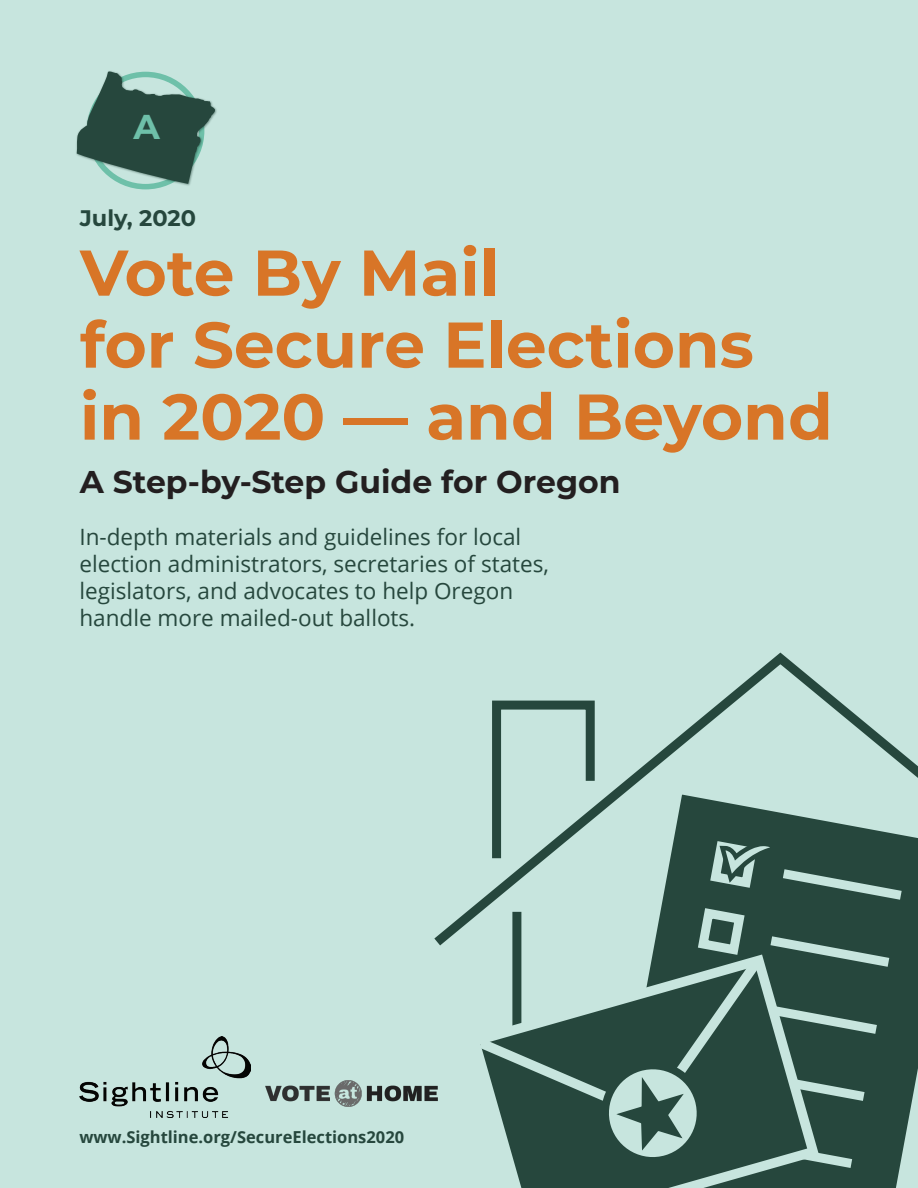
<style>
.page{position:relative;width:918px;height:1188px;background:#c7e5de}
.page>*{position:absolute;margin:0;border:0;box-sizing:border-box;transform-origin:0 0}
.t1{font:700 64.5px/72px "Montserrat";color:#d87527}
.t2{font:700 34.5px "Montserrat";color:#6ec0a9}
.t3{font:700 31.5px "Montserrat";color:#231f20}
.t4{font:22.5px/27px "Open Sans";color:#26473d}
.t5{font:700 22.5px "Montserrat";color:#26473d}
.t6{font:700 16.5px "Open Sans";color:#26473d}
</style>
<div class="page">
<img style="left:79px;top:1037px;width:172px;height:81px">
<img style="left:266px;top:1080px;width:171px;height:27px">
<div style="left:425px;top:646px;width:493px;height:309px;background:#c7e5de"></div>
<svg style="left:819px;top:779px;width:99px;height:409px"></svg>
<svg style="left:469px;top:1127px;width:350px;height:61px;fill:#26473d"></svg>
<div style="left:469px;top:951px;width:19px;height:176px;background:#c7e5de"></div>
<svg style="left:488px;top:696px;width:423px;height:480px"></svg>
<img style="left:74px;top:69px;width:145px;height:119px">
<svg style="left:77px;top:70px;width:138px;height:119px"></svg>
<h2 class="t2" style="left:134px;top:102px;width:28px">A</h2>
<p class="t5" style="left:80px;top:202px;width:118px">July, 2020</p>
<h1 class="t1" style="left:80px;top:234px;width:754px">Vote By Mail<br>for Secure Elections in 2020 — and Beyond</h1>
<h3 class="t3" style="left:80px;top:459px;width:542px">A Step-by-Step Guide for Oregon</h3>
<p class="t4" style="left:79px;top:523px;width:471px">In-depth materials and guidelines for local election administrators, secretaries of states, legislators, and advocates to help Oregon handle more mailed-out ballots.</p>
<p class="t6" style="left:79px;top:1126px;width:326px">www.Sightline.org/SecureElections2020</p>
</div>
